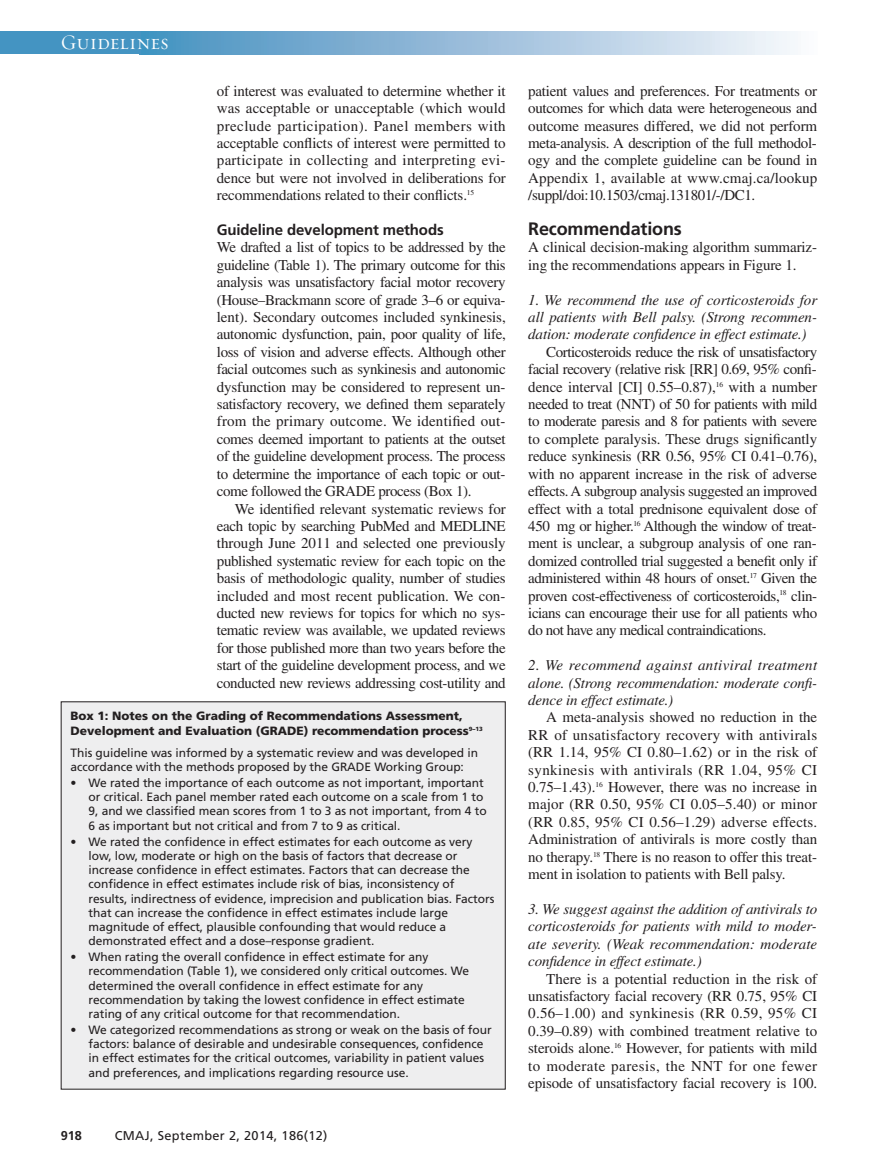
<style>
.page{position:relative;width:878px;height:1175px;background:#fff}
.page>*{position:absolute;margin:0;border:0;box-sizing:border-box;transform-origin:0 0}
.t1{font:21px "Requiem Display HTF Small Caps";letter-spacing:.005em;color:#fff}
.t2{font:700 18px "Frutiger LT Std";letter-spacing:-.01em;color:#231f20}
.t3{font:15px/17.4px "Times LT Std";letter-spacing:-.01em;color:#231f20;text-align:justify}
.t4{font:italic 15px/17.4px "Times LT Std";letter-spacing:-.01em;color:#231f20;text-align:justify}
.t5{font:700 15px "Frutiger LT Std";letter-spacing:-.01em;color:#231f20}
.t6{font:12.75px "Frutiger LT Std";letter-spacing:.025em;color:#231f20}
.t7{font:700 12.75px "Frutiger LT Std";color:#231f20}
.t8{font:12px/14.2px "Frutiger LT Std";letter-spacing:-.005em;color:#231f20}
.t9{font:900 12px/15px "Frutiger LT Std";color:#231f20}
</style>
<div class="page">
<div style="left:0;top:32px;width:151px;height:22px;background:#4494c2"></div>
<div style="left:139px;top:32px;width:678px;height:22px;background:linear-gradient(to right,#438ebf,#f9f6fb)"></div>
<div style="left:61px;top:702px;width:444px;height:387px;background:#eeeeef"></div>
<h1 class="t1" style="left:61px;top:30px;width:109px">Guidelines</h1>
<p class="t3" style="left:217px;top:84px;width:290px">of interest was evaluated to determine whether it was acceptable or unacceptable (which would preclude participation). Panel members with acceptable conflicts of interest were permitted to participate in collecting and interpreting evi&shy;dence but were not involved in deliberations for recommendations related to their conflicts.<sup>15</sup></p>
<p class="t5" style="left:217px;top:224px;width:228px">Guideline development methods</p>
<p class="t3" style="left:217px;top:240px;width:290px">We drafted a list of topics to be addressed by the guideline (Table 1). The primary outcome for this analysis was unsatisfactory facial motor recovery (House–Brackmann score of grade 3–6 or equiva&shy;lent). Secondary outcomes included synkinesis, autonomic dysfunction, pain, poor quality of life, loss of vision and adverse effects. Although other facial outcomes such as synkinesis and autonomic dysfunction may be considered to represent un&shy;satisfactory recovery, we defined them separately from the primary outcome. We identified out&shy;comes deemed important to patients at the outset of the guideline development process. The process to determine the importance of each topic or out&shy;come followed the GRADE process (Box 1).</p>
<p class="t3" style="left:217px;top:501px;width:290px;text-indent:18px">We identified relevant systematic reviews for each topic by searching PubMed and MEDLINE through June 2011 and selected one previously published systematic review for each topic on the basis of methodologic quality, number of studies included and most recent publication. We con&shy;ducted new reviews for topics for which no sys&shy;tematic review was available, we updated reviews for those published more than two years before the start of the guideline development process, and we conducted new reviews addressing cost-utility and</p>
<p class="t9" style="left:70px;top:709px;width:414px">Box 1: Notes on the Grading of Recommendations Assessment,<br>Development and Evaluation (GRADE) recommendation process<sup>9–13</sup></p>
<p class="t8" style="left:70px;top:746px;width:409px">This guideline was informed by a systematic review and was developed in accordance with the methods proposed by the GRADE Working Group:</p>
<p class="t8" style="left:89px;top:776px;width:399px;text-indent:-18px">• We rated the importance of each outcome as not important, important or critical. Each panel member rated each outcome on a scale from 1 to 9, and we classified mean scores from 1 to 3 as not important, from 4 to 6 as important but not critical and from 7 to 9 as critical.</p>
<p class="t8" style="left:89px;top:835px;width:407px;text-indent:-18px">• We rated the confidence in effect estimates for each outcome as very low, low, moderate or high on the basis of factors that decrease or increase confidence in effect estimates. Factors that can decrease the confidence in effect estimates include risk of bias, inconsistency of results, indirectness of evidence, imprecision and publication bias. Factors that can increase the confidence in effect estimates include large magnitude of effect, plausible confounding that would reduce a demonstrated effect and a dose–response gradient.</p>
<p class="t8" style="left:89px;top:950px;width:382px;text-indent:-18px">• When rating the overall confidence in effect estimate for any recommendation (Table 1), we considered only critical outcomes. We determined the overall confidence in effect estimate for any recommendation by taking the lowest confidence in effect estimate rating of any critical outcome for that recommendation.</p>
<p class="t8" style="left:89px;top:1023px;width:404px;text-indent:-18px">• We categorized recommendations as strong or weak on the basis of four factors: balance of desirable and undesirable consequences, confidence in effect estimates for the critical outcomes, variability in patient values and preferences, and implications regarding resource use.</p>
<p class="t7" style="left:61px;top:1130px;width:23px">918</p>
<p class="t6" style="left:115px;top:1130px;width:214px">CMAJ, September 2, 2014, 186(12)</p>
<p class="t3" style="left:528px;top:84px;width:290px">patient values and preferences. For treatments or outcomes for which data were heterogeneous and outcome measures differed, we did not perform meta-analysis. A description of the full methodol&shy;ogy and the complete guideline can be found in Appendix 1, available at www.cmaj.ca/lookup /suppl/doi:10.1503/cmaj.131801/-/DC1.</p>
<p class="t2" style="left:528px;top:221px;width:155px">Recommendations</p>
<p class="t3" style="left:528px;top:240px;width:290px">A clinical decision-making algorithm summariz&shy;ing the recommendations appears in Figure 1.</p>
<p class="t4" style="left:528px;top:292px;width:290px">1. We recommend the use of corticosteroids for all patients with Bell palsy. (Strong recommen&shy;dation: moderate confidence in effect estimate.)</p>
<p class="t3" style="left:528px;top:345px;width:290px;text-indent:18px">Corticosteroids reduce the risk of unsatisfactory facial recovery (relative risk [RR] 0.69, 95% confi&shy;dence interval [CI] 0.55–0.87),<sup>16</sup> with a number needed to treat (NNT) of 50 for patients with mild to moderate paresis and 8 for patients with severe to complete paralysis. These drugs significantly reduce synkinesis (RR 0.56, 95% CI 0.41–0.76), with no apparent increase in the risk of adverse effects. A subgroup analysis suggested an improved effect with a total prednisone equivalent dose of 450 mg or higher.<sup>16</sup> Although the window of treat&shy;ment is unclear, a subgroup analysis of one ran&shy;domized controlled trial suggested a benefit only if administered within 48 hours of onset.<sup>17</sup> Given the proven cost-effectiveness of corticosteroids,<sup>18</sup> clin&shy;icians can encourage their use for all patients who do not have any medical contraindications.</p>
<p class="t4" style="left:528px;top:658px;width:290px">2. We recommend against antiviral treatment alone. (Strong recommendation: moderate confi&shy;dence in effect estimate.)</p>
<p class="t3" style="left:528px;top:710px;width:290px;text-indent:18px">A meta-analysis showed no reduction in the RR of unsatisfactory recovery with antivirals (RR 1.14, 95% CI 0.80–1.62) or in the risk of synkinesis with antivirals (RR 1.04, 95% CI 0.75–1.43).<sup>16</sup> However, there was no increase in major (RR 0.50, 95% CI 0.05–5.40) or minor (RR 0.85, 95% CI 0.56–1.29) adverse effects.<br>Administration of antivirals is more costly than no therapy.<sup>18</sup> There is no reason to offer this treat&shy;ment in isolation to patients with Bell palsy.</p>
<p class="t4" style="left:528px;top:901px;width:290px">3. We suggest against the addition of antivirals to corticosteroids for patients with mild to moder&shy;ate severity. (Weak recommendation: moderate confidence in effect estimate.)</p>
<p class="t3" style="left:528px;top:971px;width:290px;text-indent:18px">There is a potential reduction in the risk of unsatisfactory facial recovery (RR 0.75, 95% CI 0.56–1.00) and synkinesis (RR 0.59, 95% CI 0.39–0.89) with combined treatment relative to steroids alone.<sup>16</sup> However, for patients with mild to moderate paresis, the NNT for one fewer episode of unsatisfactory facial recovery is 100.</p>
</div>
